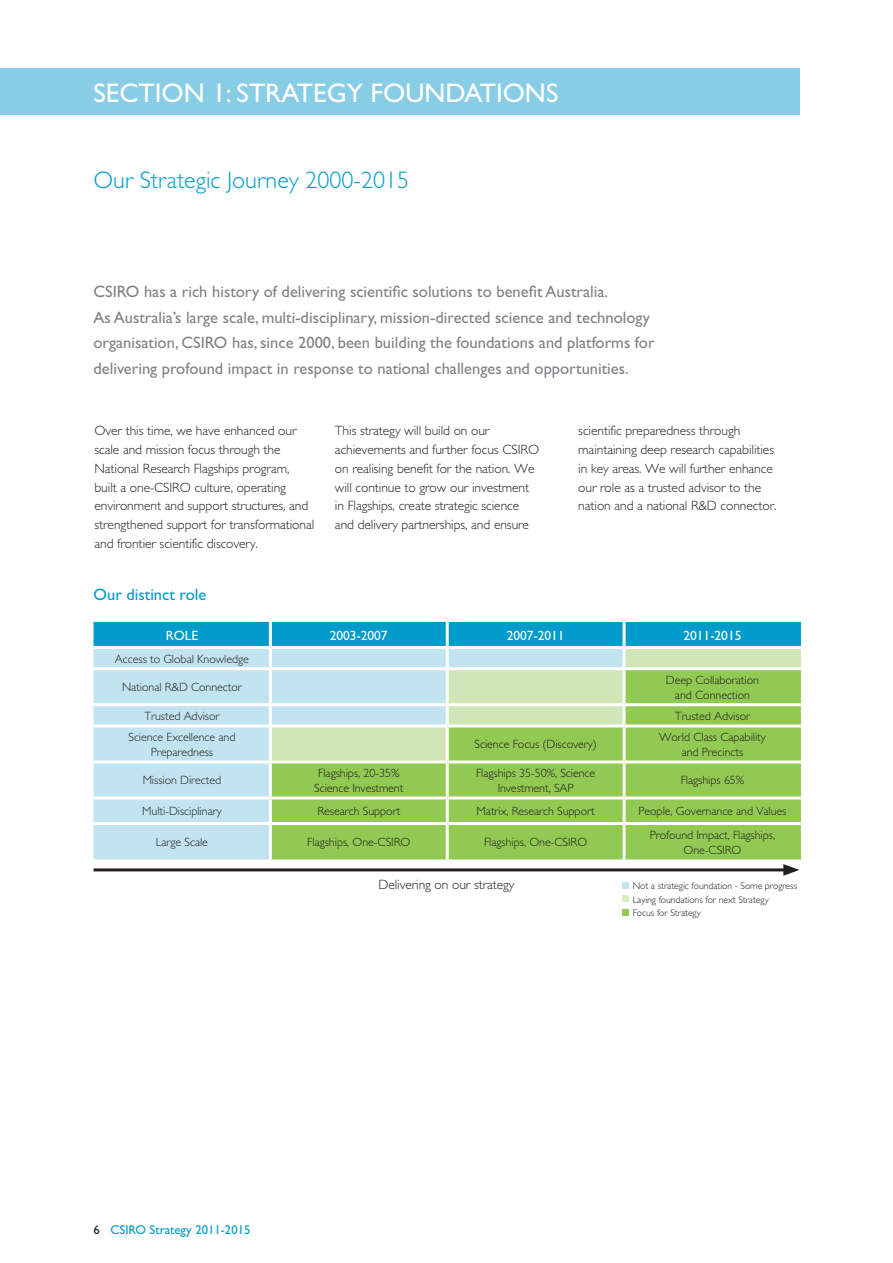
<style>
.page{position:relative;width:893px;height:1263px;background:#fff}
.page>*{position:absolute;margin:0;border:0;box-sizing:border-box;transform-origin:0 0}
.t1{font:27px "Gill Sans";color:#fff}
.t2{font:300 24px "Gill Sans";color:#009bc8}
.t3{font:16.5px/25.5px "Gill Sans";color:#808285}
.t4{font:16.5px "Gill Sans";color:#009bc8}
.t5{font:300 13.5px/18.8px "Gill Sans";letter-spacing:-.005em;color:#231f20}
.t6{font:13.5px "Gill Sans";letter-spacing:-.005em;color:#fff}
.t7{font:12.75px "Gill Sans";color:#009bc8}
.t8{font:300 12px/15px "Gill Sans";letter-spacing:-.005em;color:#231f20;text-align:center}
.t9{font:300 9.75px "Gill Sans";letter-spacing:-.005em;color:#231f20}
.s1{color:#231f20}
</style>
<div class="page">
<hr style="left:94px;top:868px;width:695px;height:3px;background:#231f20">
<svg style="left:783px;top:864px;width:16px;height:12px"></svg>
<div style="left:622px;top:882px;width:7px;height:7px;background:#c2e4f1"></div>
<div style="left:622px;top:909px;width:7px;height:7px;background:#92c953"></div>
<div style="left:622px;top:895px;width:7px;height:7px;background:#dbebc8"></div>
<div style="left:94px;top:622px;width:707px;height:24px;background:#009bc8"></div>
<div style="left:94px;top:649px;width:175px;height:210px;background:#c2e4f1"></div>
<svg style="left:272px;top:649px;width:529px;height:18px;background:#c7e4dd"></svg>
<svg style="left:272px;top:670px;width:529px;height:189px;background:#a1d074"></svg>
<hr style="left:269px;top:622px;width:3px;height:24px;background:#fff">
<hr style="left:446px;top:622px;width:3px;height:24px;background:#fff">
<hr style="left:623px;top:622px;width:3px;height:24px;background:#fff">
<hr style="left:446px;top:649px;width:3px;height:18px;background:#fff">
<hr style="left:623px;top:649px;width:3px;height:18px;background:#fff">
<hr style="left:94px;top:667px;width:176px;height:3px;background:#fff">
<hr style="left:446px;top:670px;width:3px;height:33px;background:#fff">
<hr style="left:623px;top:670px;width:3px;height:33px;background:#fff">
<hr style="left:94px;top:703px;width:176px;height:3px;background:#fff">
<hr style="left:270px;top:703px;width:177px;height:3px;background:#fff">
<hr style="left:447px;top:703px;width:177px;height:3px;background:#fff">
<hr style="left:446px;top:706px;width:3px;height:18px;background:#fff">
<hr style="left:624px;top:703px;width:177px;height:3px;background:#fff">
<hr style="left:623px;top:706px;width:3px;height:18px;background:#fff">
<hr style="left:94px;top:724px;width:176px;height:3px;background:#fff">
<hr style="left:270px;top:724px;width:177px;height:3px;background:#fff">
<hr style="left:447px;top:724px;width:177px;height:3px;background:#fff">
<hr style="left:446px;top:727px;width:3px;height:33px;background:#fff">
<hr style="left:624px;top:724px;width:177px;height:3px;background:#fff">
<hr style="left:623px;top:727px;width:3px;height:33px;background:#fff">
<hr style="left:94px;top:760px;width:176px;height:3px;background:#fff">
<hr style="left:270px;top:760px;width:177px;height:3px;background:#fff">
<hr style="left:447px;top:760px;width:177px;height:3px;background:#fff">
<hr style="left:446px;top:763px;width:3px;height:33px;background:#fff">
<hr style="left:624px;top:760px;width:177px;height:3px;background:#fff">
<hr style="left:623px;top:763px;width:3px;height:33px;background:#fff">
<hr style="left:94px;top:796px;width:176px;height:3px;background:#fff">
<hr style="left:270px;top:796px;width:177px;height:3px;background:#fff">
<hr style="left:447px;top:796px;width:177px;height:3px;background:#fff">
<hr style="left:446px;top:799px;width:3px;height:23px;background:#fff">
<hr style="left:624px;top:796px;width:177px;height:3px;background:#fff">
<hr style="left:623px;top:799px;width:3px;height:23px;background:#fff">
<hr style="left:94px;top:822px;width:176px;height:3px;background:#fff">
<hr style="left:270px;top:822px;width:177px;height:3px;background:#fff">
<hr style="left:447px;top:822px;width:177px;height:3px;background:#fff">
<hr style="left:446px;top:825px;width:3px;height:34px;background:#fff">
<hr style="left:624px;top:822px;width:177px;height:3px;background:#fff">
<hr style="left:623px;top:825px;width:3px;height:34px;background:#fff">
<div style="left:0;top:68px;width:799px;height:47px;background:#87cde6"></div>
<h1 class="t1" style="left:94px;top:77px;width:466px">SECTION 1: STRATEGY FOUNDATIONS</h1>
<h2 class="t2" style="left:94px;top:167px;width:317px">Our Strategic Journey 2000-2015</h2>
<p class="t3" style="left:94px;top:279px;width:562px">CSIRO has a rich history of delivering scientific solutions to benefit Australia.<br>As Australia’s large scale, multi-disciplinary, mission-directed science and technology organisation, CSIRO has, since 2000, been building the foundations and platforms for delivering profound impact in response to national challenges and opportunities.</p>
<p class="t5" style="left:94px;top:422px;width:221px">Over this time, we have enhanced our scale and mission focus through the National Research Flagships program, built a one-CSIRO culture, operating environment and support structures, and strengthened support for transformational and frontier scientific discovery.</p>
<p class="t5" style="left:335px;top:422px;width:206px">This strategy will build on our achievements and further focus CSIRO on realising benefit for the nation. We will continue to grow our investment in Flagships, create strategic science and delivery partnerships, and ensure</p>
<p class="t5" style="left:578px;top:422px;width:200px">scientific preparedness through maintaining deep research capabilities in key areas. We will further enhance our role as a trusted advisor to the nation and a national R&amp;D connector.</p>
<p class="t4" style="left:94px;top:585px;width:114px">Our distinct role</p>
<p class="t6" style="left:166px;top:627px;width:34px">ROLE</p>
<p class="t6" style="left:330px;top:627px;width:59px">2003-2007</p>
<p class="t6" style="left:507px;top:627px;width:59px">2007-2011</p>
<p class="t6" style="left:684px;top:627px;width:59px">2011-2015</p>
<p class="t8" style="left:115px;top:651px;width:136px">Access to Global Knowledge</p>
<p class="t8" style="left:122px;top:680px;width:121px">National R&amp;D Connector</p>
<p class="t8" style="left:666px;top:672px;width:95px">Deep Collaboration and Connection</p>
<p class="t8" style="left:144px;top:708px;width:77px">Trusted Advisor</p>
<p class="t8" style="left:675px;top:708px;width:77px">Trusted Advisor</p>
<p class="t8" style="left:128px;top:730px;width:109px">Science Excellence and<br>Preparedness</p>
<p class="t8" style="left:475px;top:737px;width:124px">Science Focus (Discovery)</p>
<p class="t8" style="left:659px;top:730px;width:108px">World Class Capability and Precincts</p>
<p class="t8" style="left:143px;top:773px;width:80px">Mission Directed</p>
<p class="t8" style="left:314px;top:766px;width:91px">Flagships, 20-35%<br>Science Investment</p>
<p class="t8" style="left:476px;top:766px;width:121px">Flagships 35-50%, Science<br>Investment, SAP</p>
<p class="t8" style="left:681px;top:773px;width:65px">Flagships 65%</p>
<p class="t8" style="left:142px;top:804px;width:81px">Multi-Disciplinary</p>
<p class="t8" style="left:317px;top:804px;width:84px">Research Support</p>
<p class="t8" style="left:477px;top:804px;width:120px">Matrix, Research Support</p>
<p class="t8" style="left:638px;top:804px;width:150px">People, Governance and Values</p>
<p class="t8" style="left:156px;top:835px;width:54px">Large Scale</p>
<p class="t8" style="left:307px;top:835px;width:105px">Flagships, One-CSIRO</p>
<p class="t8" style="left:484px;top:835px;width:105px">Flagships, One-CSIRO</p>
<p class="t8" style="left:650px;top:827px;width:127px">Profound Impact, Flagships,<br>One-CSIRO</p>
<p class="t7" style="left:94px;top:1223px;width:158px"><span class="s1">6</span> CSIRO Strategy 2011-2015</p>
<p class="t5" style="left:378px;top:876px;width:138px">Delivering on our strategy</p>
<p class="t9" style="left:633px;top:880px;width:166px">Not a strategic foundation - Some progress</p>
<p class="t9" style="left:633px;top:907px;width:70px">Focus for Strategy</p>
<p class="t9" style="left:633px;top:894px;width:138px">Laying foundations for next Strategy</p>
</div>
